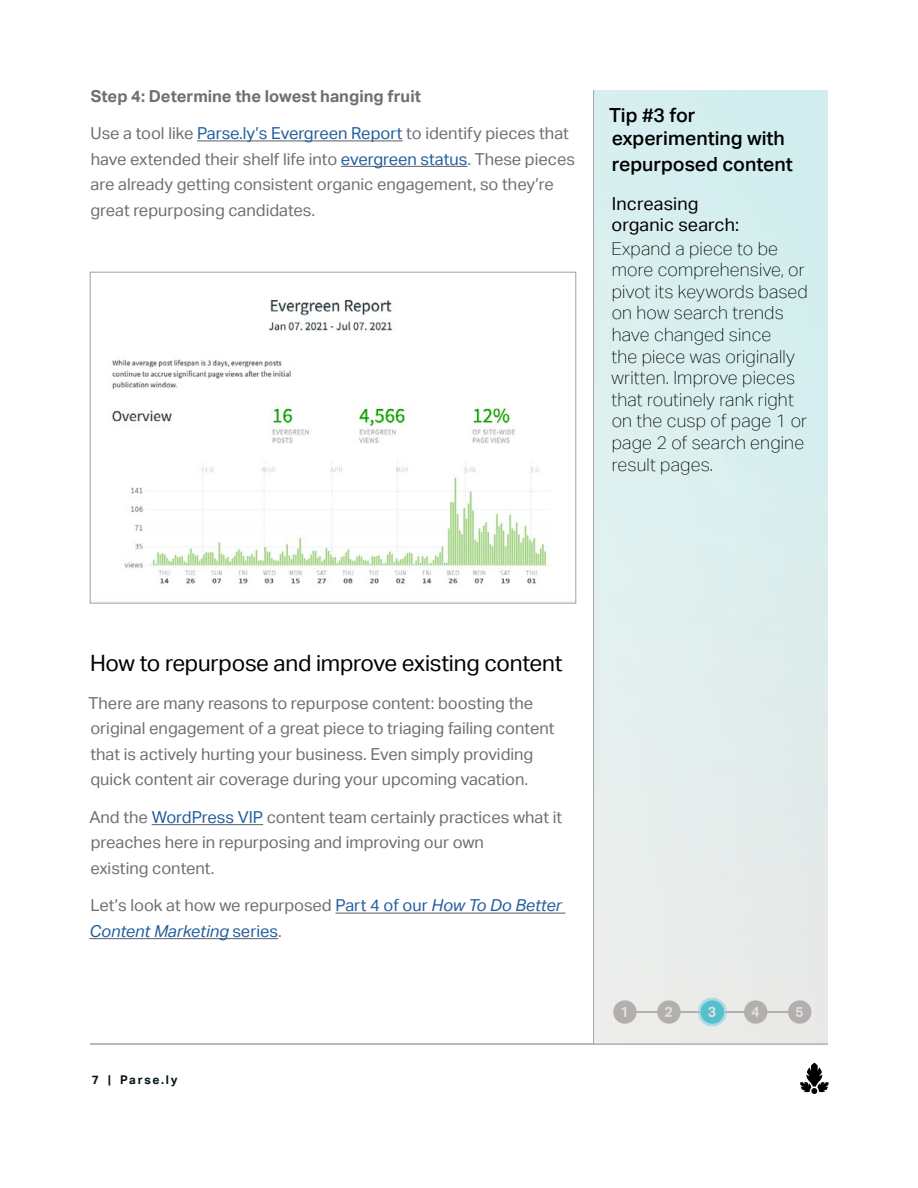
<style>
.page{position:relative;width:918px;height:1188px;background:#fff}
.page>*{position:absolute;margin:0;border:0;box-sizing:border-box;transform-origin:0 0}
.t1{font:22.5px "Aktiv Grotesk";letter-spacing:-.01em;color:#000}
.t2{font:500 19.5px/23.4px "Aktiv Grotesk";color:#000}
.t3{font:100 18px/21.6px "Aktiv Grotesk";letter-spacing:.01em;color:#000}
.t4{font:18px/21px "Aktiv Grotesk";letter-spacing:.01em;color:#000}
.t5{font:16.5px/25.5px "Aktiv Grotesk";color:#6e6f72}
.t6{font:italic 16.5px/25.5px "Aktiv Grotesk";color:#225e9e}
.t7{font:700 16.5px "Aktiv Grotesk";color:#6e6f72}
.t8{font:700 12px "Aktiv Grotesk";letter-spacing:.14em;color:#051319}
.s1{color:#225e9e}
.s2{font-style:normal;color:#6e6f72}
.s3{font-style:normal}
</style>
<div class="page">
<svg style="left:800px;top:1063px;width:29px;height:31px"></svg>
<hr style="left:593px;top:90px;width:1px;height:954px;background:#a0a0a0">
<hr style="left:197px;top:140px;width:206px;height:1px;background:#6e6f72">
<hr style="left:341px;top:166px;width:126px;height:1px;background:#6e6f72">
<img style="left:112px;top:300px;width:435px;height:284px">
<div style="left:90px;top:272px;width:486px;height:331px;border:1px solid #a0a0a0"></div>
<hr style="left:152px;top:824px;width:111px;height:1px;background:#6e6f72">
<hr style="left:336px;top:913px;width:229px;height:1px;background:#6e6f72">
<hr style="left:89px;top:938px;width:189px;height:1px;background:#6e6f72">
<hr style="left:632px;top:1012px;width:159px;height:1px;background:#b3afae">
<div style="left:613px;top:1000px;width:24px;height:24px;background:#b3afae;border-radius:50%"></div>
<svg style="left:621px;top:1007px;width:5px;height:10px"></svg>
<div style="left:744px;top:1000px;width:23px;height:24px;background:#b3afae;border-radius:50%"></div>
<svg style="left:751px;top:1007px;width:8px;height:10px"></svg>
<div style="left:657px;top:1000px;width:24px;height:24px;background:#b3afae;border-radius:50%"></div>
<svg style="left:665px;top:1007px;width:7px;height:10px"></svg>
<div style="left:788px;top:1000px;width:23px;height:24px;background:#b3afae;border-radius:50%"></div>
<svg style="left:796px;top:1007px;width:7px;height:10px"></svg>
<svg style="left:698px;top:998px;width:29px;height:28px"></svg>
<hr style="left:90px;top:1044px;width:738px;height:1px;background:#a0a0a0">
<p class="t7" style="left:91px;top:86px;width:332px">Step 4: Determine the lowest hanging fruit</p>
<p class="t5" style="left:90px;top:121px;width:486px">Use a tool like <span class="s1">Parse.ly’s Evergreen Report</span> to identify pieces that have extended their shelf life into <span class="s1">evergreen status</span>. These pieces are already getting consistent organic engagement, so they’re great repurposing candidates.</p>
<p class="t2" style="left:609px;top:103px;width:177px">Tip #3 for experimenting with</p>
<p class="t2" style="left:612px;top:152px;width:182px">repurposed content</p>
<p class="t4" style="left:612px;top:193px;width:129px">Increasing organic search:</p>
<p class="t3" style="left:611px;top:237px;width:198px">Expand a piece to be more comprehensive, or pivot its keywords based on how search trends have changed since<br>the piece was originally written. Improve pieces that routinely rank right on the cusp of page 1 or page 2 of search engine result pages.</p>
<h1 class="t1" style="left:90px;top:651px;width:474px">How to repurpose and improve existing content</h1>
<p class="t5" style="left:89px;top:691px;width:468px">There are many reasons to repurpose content: boosting the original engagement of a great piece to triaging failing content that is actively hurting your business. Even simply providing quick content air coverage during your upcoming vacation.</p>
<p class="t5" style="left:89px;top:805px;width:474px">And the <span class="s1">WordPress VIP</span> content team certainly practices what it preaches here in repurposing and improving our own<br>existing content.</p>
<p class="t6" style="left:89px;top:893px;width:474px"><span class="s2">Let’s look at how we repurposed</span> <span class="s3">Part 4 of our</span> How To Do Better<br>Content Marketing <span class="s3">series</span><span class="s2">.</span></p>
<p class="t8" style="left:92px;top:1073px;width:87px">7 | Parse.ly</p>
</div>
